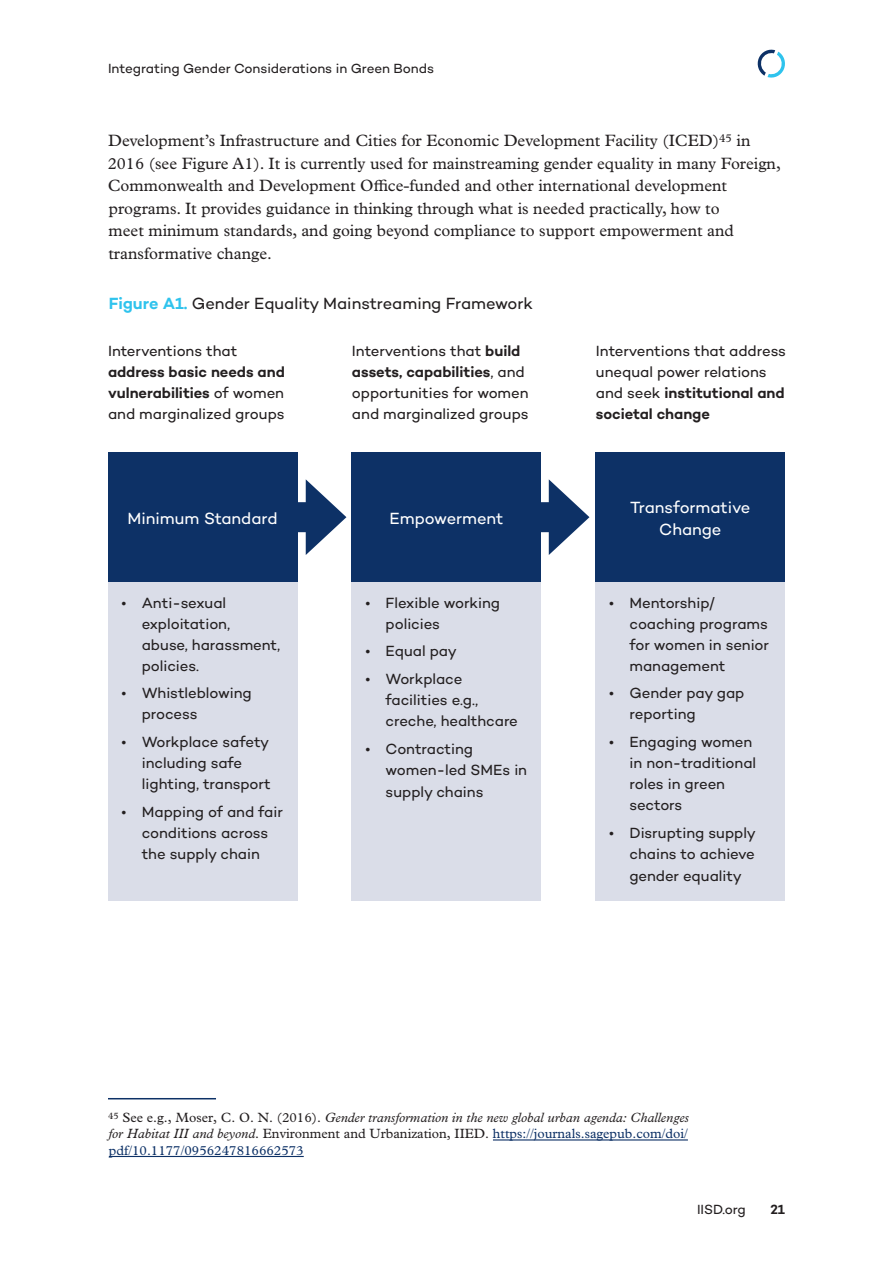
<style>
.page{position:relative;width:893px;height:1263px;background:#fff}
.page>*{position:absolute;margin:0;border:0;box-sizing:border-box;transform-origin:0 0}
.t1{font:16.5px/22.5px "Plantin MT Pro";color:#231f20}
.t2{font:16.5px/22.5px "Campton";letter-spacing:-.005em;color:#fff;text-align:center}
.Figure_title{font:16.5px "Campton";letter-spacing:-.005em;color:#231f20}
.t3{font:15px/21px "Campton";letter-spacing:-.005em;color:#231f20}
.Footnotes{font:italic 13.5px/16.5px "Plantin MT Pro";color:#231f20;text-align:justify}
.t4{font:13.5px "Campton";letter-spacing:-.005em;color:#231f20}
.t5{font:600 13.5px "Campton";color:#231f20}
.s1{font-weight:600;color:#2fc3ed}
.s2{font-weight:600}
.s3{font-style:normal}
.s4{font-style:normal;color:#0d3166}
</style>
<div class="page">
<svg style="left:757px;top:49px;width:28px;height:29px"></svg>
<hr style="left:108px;top:1098px;width:108px;height:1px;background:#0d3166">
<hr style="left:493px;top:1139px;width:195px;height:1px;background:#0d3166">
<hr style="left:109px;top:1156px;width:195px;height:1px;background:#0d3166">
<div style="left:108px;top:452px;width:189px;height:130px;background:#0d3166"></div>
<div style="left:352px;top:452px;width:189px;height:130px;background:#0d3166"></div>
<div style="left:596px;top:452px;width:189px;height:130px;background:#0d3166"></div>
<div style="left:108px;top:582px;width:189px;height:319px;background:#dadde8"></div>
<div style="left:352px;top:582px;width:189px;height:319px;background:#dadde8"></div>
<div style="left:596px;top:582px;width:189px;height:319px;background:#dadde8"></div>
<div style="left:291px;top:502px;width:29px;height:30px;background:#0d3166"></div>
<svg style="left:306px;top:479px;width:40px;height:76px"></svg>
<div style="left:534px;top:502px;width:29px;height:30px;background:#0d3166"></div>
<svg style="left:549px;top:479px;width:40px;height:76px"></svg>
<p class="t4" style="left:108px;top:60px;width:328px">Integrating Gender Considerations in Green Bonds</p>
<p class="t1" style="left:108px;top:130px;width:675px">Development’s Infrastructure and Cities for Economic Development Facility (ICED)<sup>45</sup> in 2016 (see Figure A1). It is currently used for mainstreaming gender equality in many Foreign, Commonwealth and Development Office-funded and other international development programs. It provides guidance in thinking through what is needed practically, how to<br>meet minimum standards, and going beyond compliance to support empowerment and transformative change.</p>
<p class="Figure_title" style="left:109px;top:292px;width:426px"><span class="s1">Figure A1.</span> Gender Equality Mainstreaming Framework</p>
<p class="t3" style="left:108px;top:340px;width:178px">Interventions that <span class="s2">address basic needs and vulnerabilities</span> of women and marginalized groups</p>
<p class="t3" style="left:352px;top:340px;width:178px">Interventions that <span class="s2">build assets, capabilities</span>, and opportunities for women and marginalized groups</p>
<p class="t3" style="left:596px;top:340px;width:192px">Interventions that address unequal power relations and seek <span class="s2">institutional and societal change</span></p>
<p class="t2" style="left:127px;top:506px;width:152px">Minimum Standard</p>
<p class="t2" style="left:390px;top:506px;width:115px">Empowerment</p>
<p class="t3" style="left:142px;top:591px;width:140px;text-indent:-20px">• Anti-sexual exploitation,<br>abuse, harassment, policies.</p>
<p class="t3" style="left:142px;top:682px;width:112px;text-indent:-20px">• Whistleblowing process</p>
<p class="t3" style="left:142px;top:731px;width:131px;text-indent:-20px">• Workplace safety including safe lighting, transport</p>
<p class="t3" style="left:122px;top:801px;width:163px;text-align:center">• Mapping of and fair conditions across<br>the supply chain</p>
<p class="t3" style="left:386px;top:591px;width:116px;text-indent:-20px">• Flexible working policies</p>
<p class="t3" style="left:365px;top:640px;width:93px">• Equal pay</p>
<p class="t3" style="left:386px;top:668px;width:134px;text-indent:-20px">• Workplace facilities e.g., creche, healthcare</p>
<p class="t3" style="left:386px;top:738px;width:143px;text-indent:-20px">• Contracting women-led SMEs in</p>
<p class="t3" style="left:386px;top:781px;width:99px">supply chains</p>
<p class="t2" style="left:630px;top:495px;width:122px">Transformative<br>Change</p>
<p class="t3" style="left:629px;top:591px;width:141px;text-indent:-20px">• Mentorship/ coaching programs for women in senior management</p>
<p class="t3" style="left:629px;top:682px;width:116px;text-indent:-20px">• Gender pay gap reporting</p>
<p class="t3" style="left:629px;top:731px;width:128px;text-indent:-20px">• Engaging women in non-traditional roles in green sectors</p>
<p class="t3" style="left:609px;top:822px;width:148px;text-align:right">• Disrupting supply chains to achieve</p>
<p class="t3" style="left:629px;top:865px;width:114px">gender equality</p>
<p class="Footnotes" style="left:108px;top:1109px;width:582px"><sup>45</sup> <span class="s3">See e.g., Moser, C. O. N. (2016).</span> Gender transformation in the new global urban agenda: Challenges for Habitat III and beyond<span class="s3">. Environment and Urbanization, IIED.</span> <span class="s4">https://journals.sagepub.com/doi/ pdf/10.1177/0956247816662573</span></p>
<p class="t4" style="left:697px;top:1201px;width:50px">IISD.org</p>
<p class="t5" style="left:770px;top:1201px;width:16px">21</p>
</div>
